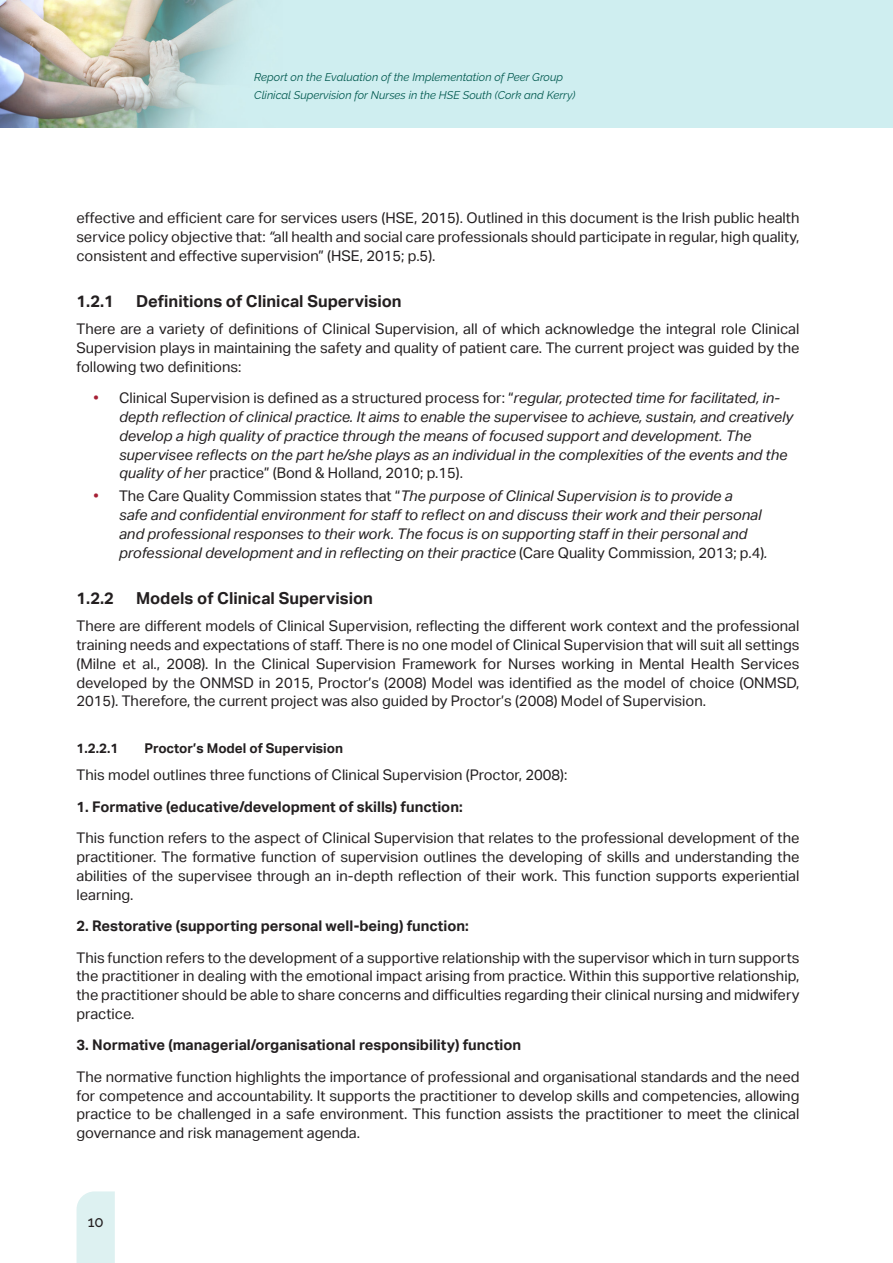
<style>
.page{position:relative;width:893px;height:1263px;background:#fff}
.page>*{position:absolute;margin:0;border:0;box-sizing:border-box;transform-origin:0 0}
.t1{font:700 16.5px "Aktiv Grotesk";color:#231f20}
.t2{font:500 15px "Raleway";color:#231f20}
.t3{font:14.7px/18.8px "Aktiv Grotesk";color:#231f20;text-align:justify}
.t4{font:italic 14.7px/18.8px "Aktiv Grotesk";color:#231f20}
.t5{font:700 14.7px "Aktiv Grotesk";color:#231f20}
.t6{font:700 13.5px "Aktiv Grotesk";color:#231f20}
.t7{font:italic 11.25px/18px "Raleway";color:#00584e}
.s1{font-style:italic}
.s2{font-style:normal;color:#a62035}
.s3{font-style:normal}
</style>
<div class="page">
<div style="left:77px;top:1191px;width:38px;height:72px;background:#ddf1f1"></div>
<img style="left:0;top:0;width:893px;height:128px">
<p class="t7" style="left:254px;top:68px;width:323px">Report on the Evaluation of the Implementation of Peer Group<br>Clinical Supervision for Nurses in the HSE South (Cork and Kerry)</p>
<p class="t3" style="left:77px;top:209px;width:724px">effective and efficient care for services users (HSE, 2015). Outlined in this document is the Irish public health service policy objective that: <span class="s1">“</span>all health and social care professionals should participate in regular, high quality, consistent and effective supervision” (HSE, 2015; p.5).</p>
<p class="t1" style="left:77px;top:292px;width:39px">1.2.1</p>
<p class="t1" style="left:136px;top:292px;width:267px">Definitions of Clinical Supervision</p>
<p class="t3" style="left:77px;top:320px;width:724px">There are a variety of definitions of Clinical Supervision, all of which acknowledge the integral role Clinical Supervision plays in maintaining the safety and quality of patient care. The current project was guided by the following two definitions:</p>
<p class="t4" style="left:119px;top:389px;width:675px;text-indent:-26px"><span class="s2">•</span> <span class="s3">Clinical Supervision is defined as a structured process for: “</span>regular, protected time for facilitated, in&shy;depth reflection of clinical practice. It aims to enable the supervisee to achieve, sustain, and creatively develop a high quality of practice through the means of focused support and development. The supervisee reflects on the part he/she plays as an individual in the complexities of the events and the quality of her <span class="s3">practice” (Bond &amp; Holland, 2010; p.15).</span></p>
<p class="t4" style="left:119px;top:487px;width:650px;text-indent:-26px"><span class="s2">•</span> <span class="s3">The Care Quality Commission states that “</span>The purpose of Clinical Supervision is to provide a<br>safe and confidential environment for staff to reflect on and discuss their work and their personal and professional responses to their work. The focus is on supporting staff in their personal and professional development and in reflecting on their practice <span class="s3">(Care Quality Commission, 2013; p.4)</span>.</p>
<p class="t1" style="left:77px;top:589px;width:39px">1.2.2</p>
<p class="t1" style="left:136px;top:589px;width:238px">Models of Clinical Supervision</p>
<p class="t3" style="left:77px;top:617px;width:724px">There are different models of Clinical Supervision, reflecting the different work context and the professional training needs and expectations of staff. There is no one model of Clinical Supervision that will suit all settings (Milne et al., 2008). In the Clinical Supervision Framework for Nurses working in Mental Health Services developed by the ONMSD in 2015, Proctor’s (2008) Model was identified as the model of choice (ONMSD, 2015). Therefore, the current project was also guided by Proctor’s (2008) Model of Supervision.</p>
<p class="t6" style="left:77px;top:740px;width:43px">1.2.2.1</p>
<p class="t6" style="left:145px;top:740px;width:200px">Proctor’s Model of Supervision</p>
<p class="t3" style="left:77px;top:766px;width:492px">This model outlines three functions of Clinical Supervision (Proctor, 2008):</p>
<p class="t5" style="left:77px;top:798px;width:388px">1. Formative (educative/development of skills) function:</p>
<p class="t3" style="left:77px;top:829px;width:724px">This function refers to the aspect of Clinical Supervision that relates to the professional development of the practitioner. The formative function of supervision outlines the developing of skills and understanding the abilities of the supervisee through an in-depth reflection of their work. This function supports experiential learning.</p>
<p class="t5" style="left:77px;top:917px;width:394px">2. Restorative (supporting personal well-being) function:</p>
<p class="t3" style="left:77px;top:948px;width:724px">This function refers to the development of a supportive relationship with the supervisor which in turn supports the practitioner in dealing with the emotional impact arising from practice. Within this supportive relationship, the practitioner should be able to share concerns and difficulties regarding their clinical nursing and midwifery practice.</p>
<p class="t5" style="left:77px;top:1037px;width:446px">3. Normative (managerial/organisational responsibility) function</p>
<p class="t3" style="left:77px;top:1067px;width:724px">The normative function highlights the importance of professional and organisational standards and the need for competence and accountability. It supports the practitioner to develop skills and competencies, allowing practice to be challenged in a safe environment. This function assists the practitioner to meet the clinical governance and risk management agenda.</p>
<p class="t2" style="left:88px;top:1213px;width:17px">10</p>
</div>
